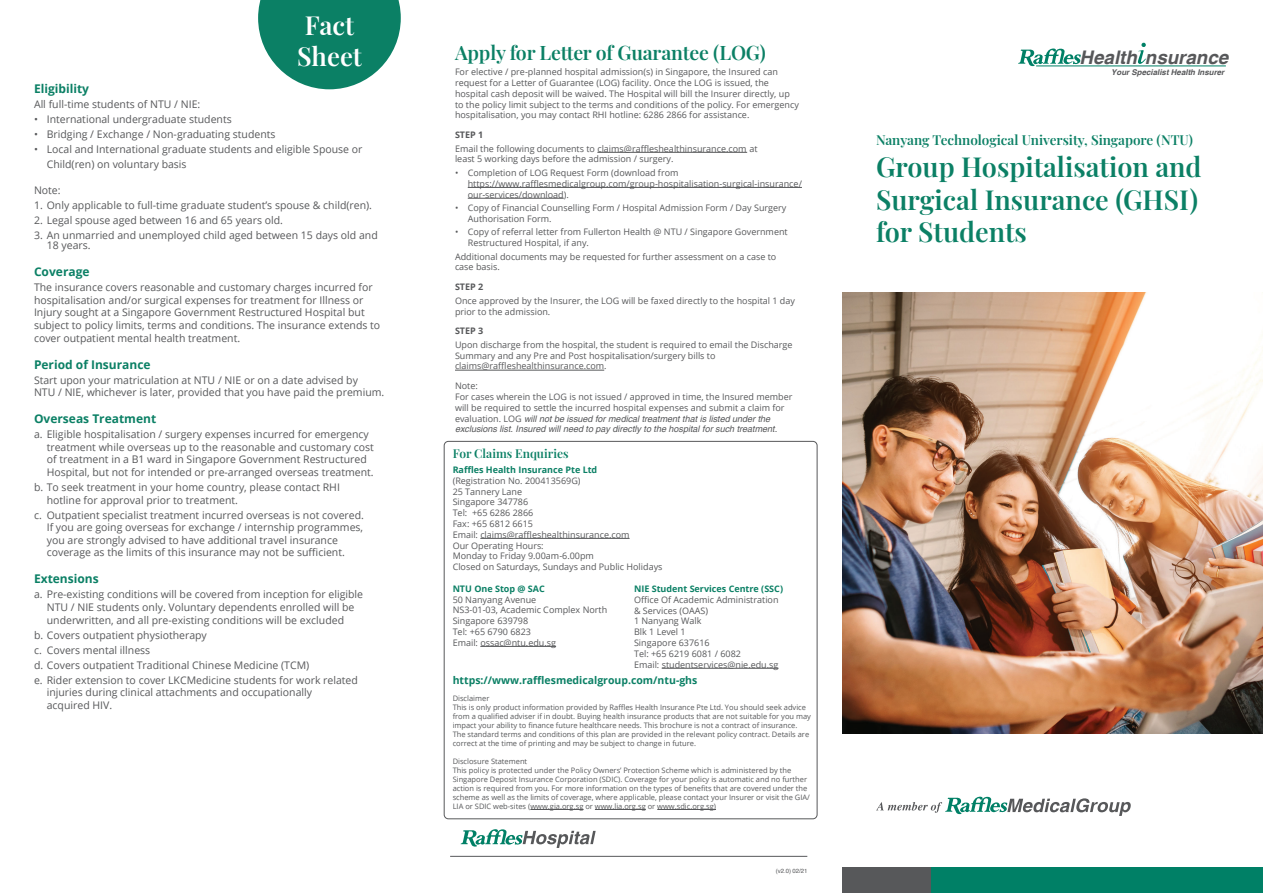
<style>
.page{position:relative;width:1263px;height:893px;background:#fff}
.page>*{position:absolute;margin:0;border:0;box-sizing:border-box;transform-origin:0 0}
.t1{font:600 27px/32.4px "Playfair Display";color:#0b8065}
.t2{font:600 25.65px/30.8px "Playfair Display";color:#fff;text-align:center}
.t3{font:600 19.5px "Playfair Display";letter-spacing:-.01em;color:#0b8065}
.t4{font:italic 700 18.75px "Helvetica";color:#57585a}
.t5{font:600 13.5px "Playfair Display";color:#0b8065}
.t6{font:700 12px "Open Sans";color:#0b8065}
.t7{font:600 12px "Playfair Display";color:#0b8065}
.t8{font:10.5px/12.6px "Open Sans";color:#57585a}
.t9{font:700 10.5px "Open Sans";color:#0b8065}
.t10{font:9px/10.8px "Open Sans";color:#57585a}
.t11{font:italic 9px/10.8px "Helvetica";color:#57585a}
.t12{font:700 9px "Open Sans";color:#0b8065}
.t13{font:700 9px "Open Sans";color:#57585a}
.t14{font:italic 700 7.95px "Helvetica";color:#57585a}
.t15{font:7.5px/9px "Open Sans";color:#57585a}
.t16{font:6px "Helvetica";color:#57585a}
.s1{font-family:"Open Sans";font-style:normal}
</style>
<div class="page">
<svg style="left:1018px;top:49px;width:63px;height:17px"></svg>
<hr style="left:1036px;top:66px;width:190px;height:1px;background:#008066">
<svg style="left:1138px;top:43px;width:8px;height:21px"></svg>
<div style="left:930px;top:868px;width:333px;height:25px;background:#008066"></div>
<div style="left:842px;top:868px;width:88px;height:25px;background:#57585a"></div>
<svg style="left:876px;top:797px;width:255px;height:19px"></svg>
<svg style="left:258px;top:0;width:143px;height:89px"></svg>
<hr style="left:597px;top:152px;width:150px;height:1px;background:#57585a">
<hr style="left:468px;top:187px;width:334px;height:1px;background:#57585a">
<hr style="left:468px;top:198px;width:96px;height:1px;background:#57585a">
<hr style="left:455px;top:370px;width:149px;height:1px;background:#57585a">
<hr style="left:450px;top:856px;width:357px;height:1px;background:#57585a">
<svg style="left:461px;top:829px;width:135px;height:19px"></svg>
<div style="left:444px;top:441px;width:373px;height:378px;border:1px solid #57585a;border-radius:4px"></div>
<hr style="left:480px;top:538px;width:149px;height:1px;background:#57585a">
<hr style="left:480px;top:646px;width:76px;height:1px;background:#57585a">
<hr style="left:530px;top:809px;width:53px;height:1px;background:#57585a">
<hr style="left:595px;top:809px;width:51px;height:1px;background:#57585a">
<hr style="left:657px;top:809px;width:59px;height:1px;background:#57585a">
<hr style="left:662px;top:668px;width:116px;height:1px;background:#57585a">
<img style="left:842px;top:292px;width:421px;height:442px">
<h2 class="t2" style="left:297px;top:8px;width:66px">Fact<br>Sheet</h2>
<p class="t6" style="left:34px;top:80px;width:57px">Eligibility</p>
<p class="t8" style="left:34px;top:98px;width:168px">All full-time students of NTU / NIE:</p>
<p class="t8" style="left:34px;top:113px;width:199px">• International undergraduate students</p>
<p class="t8" style="left:34px;top:128px;width:243px">• Bridging / Exchange / Non-graduating students</p>
<p class="t8" style="left:47px;top:142px;width:317px;line-height:15px;text-indent:-13px">• Local and International graduate students and eligible Spouse or<br>Child(ren) on voluntary basis</p>
<p class="t8" style="left:34px;top:183px;width:28px">Note:</p>
<p class="t8" style="left:34px;top:198px;width:340px">1. Only applicable to full-time graduate student’s spouse &amp; child(ren).</p>
<p class="t8" style="left:34px;top:213px;width:250px">2. Legal spouse aged between 16 and 65 years old.</p>
<p class="t8" style="left:47px;top:229px;width:332px;line-height:10.5px;text-indent:-13px">3. An unmarried and unemployed child aged between 15 days old and<br>18 years.</p>
<p class="t6" style="left:34px;top:263px;width:57px">Coverage</p>
<p class="t8" style="left:34px;top:281px;width:348px">The insurance covers reasonable and customary charges incurred for hospitalisation and/or surgical expenses for treatment for Illness or Injury sought at a Singapore Government Restructured Hospital but subject to policy limits, terms and conditions. The insurance extends to cover outpatient mental health treatment.</p>
<p class="t6" style="left:34px;top:356px;width:118px">Period of Insurance</p>
<p class="t8" style="left:34px;top:373px;width:352px">Start upon your matriculation at NTU / NIE or on a date advised by<br>NTU / NIE, whichever is later, provided that you have paid the premium.</p>
<p class="t6" style="left:34px;top:410px;width:124px">Overseas Treatment</p>
<p class="t8" style="left:47px;top:428px;width:329px;text-indent:-13px">a. Eligible hospitalisation / surgery expenses incurred for emergency treatment while overseas up to the reasonable and customary cost of treatment in a B1 ward in Singapore Government Restructured Hospital, but not for intended or pre-arranged overseas treatment.</p>
<p class="t8" style="left:47px;top:481px;width:295px;text-indent:-13px">b. To seek treatment in your home country, please contact RHI hotline for approval prior to treatment.</p>
<p class="t8" style="left:47px;top:508px;width:319px;text-indent:-13px">c. Outpatient specialist treatment incurred overseas is not covered.<br>If you are going overseas for exchange / internship programmes, you are strongly advised to have additional travel insurance coverage as the limits of this insurance may not be sufficient.</p>
<p class="t6" style="left:34px;top:571px;width:66px">Extensions</p>
<p class="t8" style="left:34px;top:588px;width:331px;text-align:center">a. Pre-existing conditions will be covered from inception for eligible<br>NTU / NIE students only. Voluntary dependents enrolled will be underwritten, and all pre-existing conditions will be excluded</p>
<p class="t8" style="left:34px;top:627px;width:325px;line-height:15px">b. Covers outpatient physiotherapy<br>c. Covers mental illness<br>d. Covers outpatient Traditional Chinese Medicine (TCM)<br>e. Rider extension to cover LKCMedicine students for work related</p>
<p class="t8" style="left:47px;top:686px;width:267px">injuries during clinical attachments and occupationally acquired HIV.</p>
<h3 class="t3" style="left:455px;top:38px;width:312px">Apply for Letter of Guarantee (LOG)</h3>
<p class="t10" style="left:455px;top:66px;width:345px">For elective / pre-planned hospital admission(s) in Singapore, the Insured can request for a Letter of Guarantee (LOG) facility. Once the LOG is issued, the hospital cash deposit will be waived. The Hospital will bill the Insurer directly, up to the policy limit subject to the terms and conditions of the policy. For emergency hospitalisation, you may contact RHI hotline: 6286 2866 for assistance.</p>
<p class="t13" style="left:455px;top:129px;width:30px">STEP 1</p>
<p class="t10" style="left:455px;top:143px;width:304px">Email the following documents to claims@raffleshealthinsurance.com at least 5 working days before the admission / surgery.</p>
<p class="t10" style="left:468px;top:167px;width:336px;text-indent:-13px">• Completion of LOG Request Form (download from https://www.rafflesmedicalgroup.com/group-hospitalisation-surgical-insurance/ our-services/download).</p>
<p class="t10" style="left:468px;top:202px;width:320px;text-indent:-13px">• Copy of Financial Counselling Form / Hospital Admission Form / Day Surgery<br>Authorisation Form.</p>
<p class="t10" style="left:468px;top:226px;width:321px;text-indent:-13px">• Copy of referral letter from Fullerton Health @ NTU / Singapore Government<br>Restructured Hospital, if any.</p>
<p class="t10" style="left:455px;top:251px;width:323px">Additional documents may be requested for further assessment on a case to case basis.</p>
<p class="t13" style="left:455px;top:281px;width:30px">STEP 2</p>
<p class="t10" style="left:455px;top:295px;width:341px">Once approved by the Insurer, the LOG will be faxed directly to the hospital 1 day prior to the admission.</p>
<p class="t13" style="left:455px;top:325px;width:30px">STEP 3</p>
<p class="t10" style="left:455px;top:339px;width:339px">Upon discharge from the hospital, the student is required to email the Discharge<br>Summary and any Pre and Post hospitalisation/surgery bills to claims@raffleshealthinsurance.com.</p>
<p class="t10" style="left:455px;top:380px;width:339px">Note:<br>For cases wherein the LOG is not issued / approved in time, the Insured member will be required to settle the incurred hospital expenses and submit a claim for</p>
<p class="t11" style="left:455px;top:413px;width:324px"><span class="s1">evaluation. LOG</span> will not be issued for medical treatment that is listed under the exclusions list. Insured will need to pay directly to the hospital for such treatment.</p>
<p class="t7" style="left:453px;top:444px;width:117px">For Claims Enquiries</p>
<p class="t12" style="left:453px;top:463px;width:146px">Raffles Health Insurance Pte Ltd</p>
<p class="t10" style="left:453px;top:475px;width:211px">(Registration No. 200413569G)<br>25 Tannery Lane<br>Singapore 347786<br>Tel: +65 6286 2866<br>Fax: +65 6812 6615<br>Email: claims@raffleshealthinsurance.com<br>Our Operating Hours:<br>Monday to Friday 9.00am-6.00pm<br>Closed on Saturdays, Sundays and Public Holidays</p>
<p class="t12" style="left:453px;top:582px;width:94px">NTU One Stop @ SAC</p>
<p class="t10" style="left:453px;top:594px;width:156px">50 Nanyang Avenue<br>NS3-01-03, Academic Complex North<br>Singapore 639798<br>Tel: +65 6790 6823<br>Email: ossac@ntu.edu.sg</p>
<p class="t9" style="left:453px;top:673px;width:246px">https://www.rafflesmedicalgroup.com/ntu-ghs</p>
<p class="t15" style="left:453px;top:693px;width:360px">Disclaimer<br>This is only product information provided by Raffles Health Insurance Pte Ltd. You should seek advice from a qualified adviser if in doubt. Buying health insurance products that are not suitable for you may impact your ability to finance future healthcare needs. This brochure is not a contract of insurance.<br>The standard terms and conditions of this plan are provided in the relevant policy contract. Details are correct at the time of printing and may be subject to change in future.</p>
<p class="t15" style="left:453px;top:756px;width:359px">Disclosure Statement<br>This policy is protected under the Policy Owners’ Protection Scheme which is administered by the Singapore Deposit Insurance Corporation (SDIC). Coverage for your policy is automatic and no further action is required from you. For more information on the types of benefits that are covered under the scheme as well as the limits of coverage, where applicable, please contact your Insurer or visit the GIA/ LIA or SDIC web-sites (www.gia.org.sg or www.lia.org.sg or www.sdic.org.sg)</p>
<p class="t12" style="left:634px;top:582px;width:150px">NIE Student Services Centre (SSC)</p>
<p class="t10" style="left:634px;top:594px;width:146px">Office Of Academic Administration &amp; Services (OAAS)<br>1 Nanyang Walk<br>Blk 1 Level 1<br>Singapore 637616<br>Tel: +65 6219 6081 / 6082<br>Email: studentservices@nie.edu.sg</p>
<p class="t16" style="left:776px;top:866px;width:33px">(v2.0) 02/21</p>
<h3 class="t4" style="left:1079px;top:46px;width:150px">Health nsurance</h3>
<p class="t14" style="left:1111px;top:67px;width:115px">Your Specialist Health Insurer</p>
<p class="t5" style="left:876px;top:129px;width:318px">Nanyang Technological University, Singapore (NTU)</p>
<h1 class="t1" style="left:876px;top:149px;width:327px">Group Hospitalisation and<br>Surgical Insurance (GHSI) for Students</h1>
</div>
